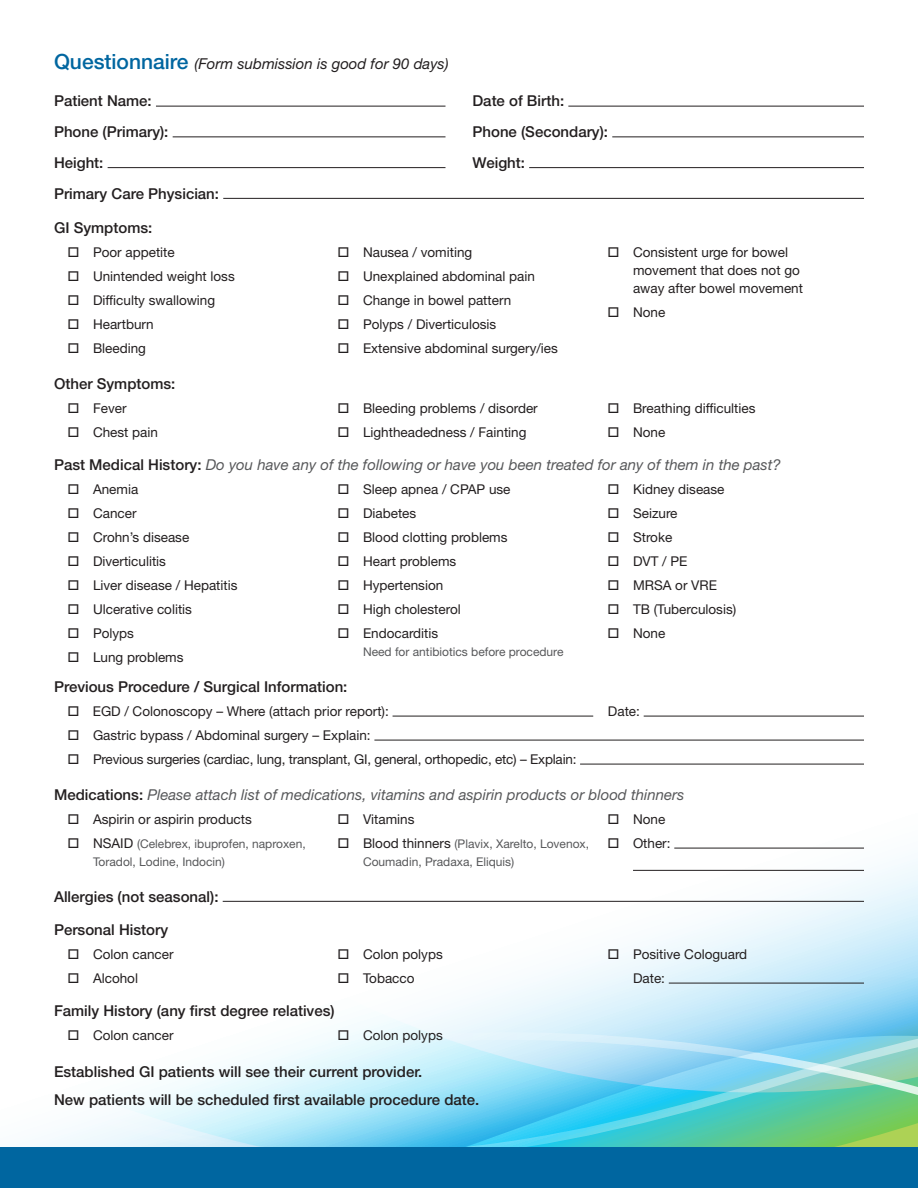
<style>
.page{position:relative;width:918px;height:1188px;background:#fff}
.page>*{position:absolute;margin:0;border:0;box-sizing:border-box;transform-origin:0 0}
.Paragraph_Style_1{font:500 15px "Helvetica Neue LT Std";color:#231f20}
.t1{font:italic 15px "Helvetica Neue LT Std";color:#57585a}
.t2{font:italic 15px "Helvetica Neue LT Std";color:#231f20}
.t3{font:13.5px/18px "Helvetica Neue LT Std";color:#231f20}
.t4{font:12px/18px "Helvetica Neue LT Std";color:#57585a}
.s1{font-weight:500;font-style:normal;font-size:21px;color:#0066a0}
.s2{font-weight:500;font-style:normal;color:#231f20}
.s3{color:#231f20}
.s4{font-size:13.5px;color:#231f20}
</style>
<div class="page">
<svg style="left:222px;top:715px;width:696px;height:261px"></svg>
<svg style="left:0;top:976px;width:918px;height:172px"></svg>
<div style="left:0;top:1148px;width:918px;height:40px;background:#0066a0"></div>
<hr style="left:156px;top:106px;width:290px;height:1px;background:#231f20">
<hr style="left:568px;top:106px;width:296px;height:1px;background:#231f20">
<hr style="left:173px;top:136px;width:273px;height:1px;background:#231f20">
<hr style="left:612px;top:136px;width:252px;height:1px;background:#231f20">
<hr style="left:108px;top:167px;width:337px;height:1px;background:#231f20">
<hr style="left:529px;top:167px;width:335px;height:1px;background:#231f20">
<hr style="left:223px;top:198px;width:641px;height:1px;background:#231f20">
<hr style="left:669px;top:983px;width:195px;height:1px;background:#231f20">
<hr style="left:223px;top:901px;width:641px;height:1px;background:#231f20">
<hr style="left:674px;top:848px;width:190px;height:1px;background:#231f20">
<hr style="left:633px;top:870px;width:231px;height:1px;background:#231f20">
<hr style="left:393px;top:716px;width:200px;height:1px;background:#231f20">
<hr style="left:644px;top:716px;width:220px;height:1px;background:#231f20">
<hr style="left:374px;top:740px;width:490px;height:1px;background:#231f20">
<hr style="left:580px;top:764px;width:284px;height:1px;background:#231f20">
<p class="t2" style="left:54px;top:55px;width:396px"><span class="s1">Questionnaire</span> (Form submission is good for 90 days)</p>
<p class="Paragraph_Style_1" style="left:54px;top:92px;width:99px">Patient Name:</p>
<p class="Paragraph_Style_1" style="left:472px;top:92px;width:93px">Date of Birth:</p>
<p class="Paragraph_Style_1" style="left:54px;top:123px;width:116px">Phone (Primary):</p>
<p class="Paragraph_Style_1" style="left:472px;top:123px;width:137px">Phone (Secondary):</p>
<p class="Paragraph_Style_1" style="left:54px;top:154px;width:51px">Height:</p>
<p class="Paragraph_Style_1" style="left:472px;top:154px;width:54px">Weight:</p>
<p class="Paragraph_Style_1" style="left:54px;top:184px;width:167px">Primary Care Physician:</p>
<p class="Paragraph_Style_1" style="left:54px;top:219px;width:100px">GI Symptoms:</p>
<p class="t3" style="left:68px;top:243px;width:109px">□ Poor appetite</p>
<p class="t3" style="left:68px;top:267px;width:169px">□ Unintended weight loss</p>
<p class="t3" style="left:68px;top:291px;width:149px">□ Difficulty swallowing</p>
<p class="t3" style="left:68px;top:315px;width:88px">□ Heartburn</p>
<p class="t3" style="left:68px;top:339px;width:80px">□ Bleeding</p>
<p class="t3" style="left:338px;top:243px;width:136px">□ Nausea / vomiting</p>
<p class="t3" style="left:338px;top:267px;width:199px">□ Unexplained abdominal pain</p>
<p class="t3" style="left:338px;top:291px;width:175px">□ Change in bowel pattern</p>
<p class="t3" style="left:338px;top:315px;width:160px">□ Polyps / Diverticulosis</p>
<p class="t3" style="left:338px;top:339px;width:222px">□ Extensive abdominal surgery/ies</p>
<p class="t3" style="left:633px;top:243px;width:172px;text-indent:-26px">□ Consistent urge for bowel movement that does not go away after bowel movement</p>
<p class="t3" style="left:608px;top:303px;width:59px">□ None</p>
<p class="Paragraph_Style_1" style="left:54px;top:374px;width:123px">Other Symptoms:</p>
<p class="t3" style="left:68px;top:399px;width:61px">□ Fever</p>
<p class="t3" style="left:68px;top:423px;width:92px">□ Chest pain</p>
<p class="t3" style="left:608px;top:399px;width:150px">□ Breathing difficulties</p>
<p class="t3" style="left:608px;top:423px;width:59px">□ None</p>
<p class="t1" style="left:54px;top:455px;width:728px"><span class="s2">Past Medical History:</span> Do you have any of the following or have you been treated for any of them in the past?</p>
<p class="t3" style="left:68px;top:480px;width:72px">□ Anemia</p>
<p class="t3" style="left:68px;top:504px;width:71px">□ Cancer</p>
<p class="t3" style="left:68px;top:528px;width:123px">□ Crohn’s disease</p>
<p class="t3" style="left:68px;top:552px;width:100px">□ Diverticulitis</p>
<p class="t3" style="left:68px;top:576px;width:172px">□ Liver disease / Hepatitis</p>
<p class="t3" style="left:68px;top:600px;width:126px">□ Ulcerative colitis</p>
<p class="t3" style="left:68px;top:624px;width:68px">□ Polyps</p>
<p class="t3" style="left:68px;top:648px;width:118px">□ Lung problems</p>
<p class="t3" style="left:338px;top:399px;width:202px">□ Bleeding problems / disorder</p>
<p class="t3" style="left:338px;top:423px;width:191px">□ Lightheadedness / Fainting</p>
<p class="t3" style="left:338px;top:480px;width:175px">□ Sleep apnea / CPAP use</p>
<p class="t3" style="left:338px;top:504px;width:80px">□ Diabetes</p>
<p class="t3" style="left:338px;top:528px;width:172px">□ Blood clotting problems</p>
<p class="t3" style="left:338px;top:552px;width:120px">□ Heart problems</p>
<p class="t3" style="left:338px;top:576px;width:107px">□ Hypertension</p>
<p class="t3" style="left:338px;top:600px;width:125px">□ High cholesterol</p>
<p class="t3" style="left:338px;top:624px;width:102px">□ Endocarditis</p>
<p class="t4" style="left:363px;top:642px;width:202px">Need for antibiotics before procedure</p>
<p class="t3" style="left:608px;top:480px;width:119px">□ Kidney disease</p>
<p class="t3" style="left:608px;top:504px;width:72px">□ Seizure</p>
<p class="t3" style="left:608px;top:528px;width:66px">□ Stroke</p>
<p class="t3" style="left:608px;top:552px;width:82px">□ DVT / PE</p>
<p class="t3" style="left:608px;top:576px;width:111px">□ MRSA or VRE</p>
<p class="t3" style="left:608px;top:600px;width:130px">□ TB (Tuberculosis)</p>
<p class="t3" style="left:608px;top:624px;width:59px">□ None</p>
<p class="Paragraph_Style_1" style="left:54px;top:678px;width:295px">Previous Procedure / Surgical Information:</p>
<p class="t3" style="left:68px;top:702px;width:323px">□ EGD / Colonoscopy – Where (attach prior report):</p>
<p class="t3" style="left:608px;top:702px;width:34px">Date:</p>
<p class="t3" style="left:68px;top:726px;width:305px">□ Gastric bypass / Abdominal surgery – Explain:</p>
<p class="t3" style="left:68px;top:750px;width:511px">□ Previous surgeries (cardiac, lung, transplant, GI, general, orthopedic, etc) – Explain:</p>
<p class="t1" style="left:54px;top:786px;width:632px"><span class="s2">Medications:</span> Please attach list of medications, vitamins and aspirin products or blood thinners</p>
<p class="t3" style="left:68px;top:810px;width:186px">□ Aspirin or aspirin products</p>
<p class="t4" style="left:93px;top:835px;width:214px;text-indent:-26px"><span class="s3">□</span> <span class="s4">NSAID</span> (Celebrex, ibuprofen, naproxen,<br>Toradol, Lodine, Indocin)</p>
<p class="t3" style="left:338px;top:810px;width:79px">□ Vitamins</p>
<p class="t4" style="left:363px;top:835px;width:228px;text-indent:-26px"><span class="s3">□</span> <span class="s4">Blood thinners</span> (Plavix, Xarelto, Lovenox,<br>Coumadin, Pradaxa, Eliquis)</p>
<p class="t3" style="left:608px;top:810px;width:59px">□ None</p>
<p class="t3" style="left:608px;top:834px;width:65px">□ Other:</p>
<p class="Paragraph_Style_1" style="left:54px;top:887px;width:166px">Allergies (not seasonal):</p>
<p class="Paragraph_Style_1" style="left:54px;top:921px;width:116px">Personal History</p>
<p class="t3" style="left:68px;top:945px;width:108px">□ Colon cancer</p>
<p class="t3" style="left:68px;top:969px;width:72px">□ Alcohol</p>
<p class="t3" style="left:338px;top:945px;width:107px">□ Colon polyps</p>
<p class="t3" style="left:338px;top:969px;width:79px">□ Tobacco</p>
<p class="Paragraph_Style_1" style="left:54px;top:1002px;width:282px">Family History (any first degree relatives)</p>
<p class="t3" style="left:68px;top:1026px;width:108px">□ Colon cancer</p>
<p class="t3" style="left:338px;top:1026px;width:107px">□ Colon polyps</p>
<p class="Paragraph_Style_1" style="left:54px;top:1063px;width:370px">Established GI patients will see their current provider.</p>
<p class="Paragraph_Style_1" style="left:54px;top:1091px;width:427px">New patients will be scheduled first available procedure date.</p>
<p class="t3" style="left:633px;top:942px;width:116px;line-height:24px;text-indent:-26px">□ Positive Cologuard<br>Date:</p>
</div>
